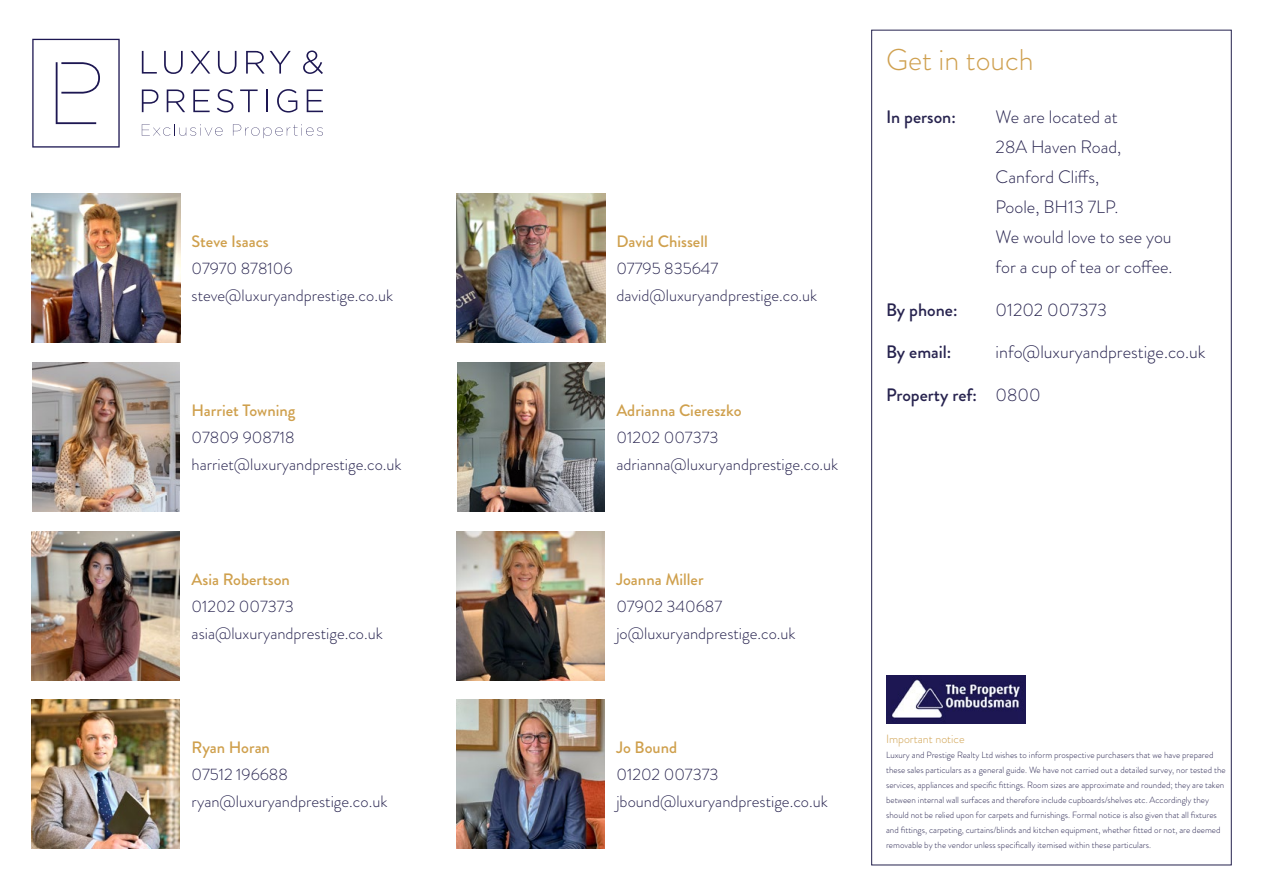
<style>
.page{position:relative;width:1263px;height:893px;background:#fff}
.page>*{position:absolute;margin:0;border:0;box-sizing:border-box;transform-origin:0 0}
.t1{font:300 30px "Brandon Grotesque";color:#cfa04f}
.t2{font:300 18px/30px "Brandon Grotesque";color:#26224e}
.t3{font:500 18px "Brandon Grotesque";color:#26224e}
.t4{font:300 16.5px/27px "Brandon Grotesque";color:#26224e}
.t5{font:500 16.5px "Brandon Grotesque";color:#cfa04d}
.t6{font:300 12px "Brandon Grotesque";color:#cfa04d}
.t7{font:300 9px/15px "Brandon Grotesque";color:#26224e}
.s1{font-weight:300}
</style>
<div class="page">
<img style="left:886px;top:675px;width:140px;height:49px">
<img style="left:31px;top:194px;width:149px;height:149px">
<img style="left:456px;top:194px;width:149px;height:149px">
<img style="left:32px;top:362px;width:147px;height:150px">
<img style="left:457px;top:362px;width:147px;height:150px">
<img style="left:32px;top:531px;width:147px;height:149px">
<img style="left:457px;top:531px;width:147px;height:149px">
<img style="left:32px;top:700px;width:147px;height:149px">
<img style="left:457px;top:700px;width:147px;height:149px">
<svg style="left:32px;top:39px;width:88px;height:109px"></svg>
<svg style="left:142px;top:124px;width:81px;height:12px"></svg>
<svg style="left:233px;top:124px;width:90px;height:14px"></svg>
<svg style="left:142px;top:89px;width:16px;height:23px"></svg>
<svg style="left:167px;top:89px;width:18px;height:23px"></svg>
<svg style="left:193px;top:89px;width:17px;height:23px"></svg>
<svg style="left:217px;top:89px;width:16px;height:23px"></svg>
<svg style="left:240px;top:89px;width:18px;height:23px"></svg>
<hr style="left:266px;top:89px;width:2px;height:23px;background:#1d1752">
<svg style="left:277px;top:89px;width:20px;height:24px"></svg>
<svg style="left:307px;top:89px;width:16px;height:23px"></svg>
<svg style="left:303px;top:51px;width:20px;height:23px"></svg>
<svg style="left:142px;top:51px;width:15px;height:23px"></svg>
<svg style="left:164px;top:51px;width:19px;height:23px"></svg>
<svg style="left:190px;top:51px;width:20px;height:23px"></svg>
<svg style="left:218px;top:51px;width:18px;height:23px"></svg>
<svg style="left:246px;top:51px;width:45px;height:23px"></svg>
<h3 class="t5" style="left:192px;top:230px;width:79px">Steve Isaacs</h3>
<h3 class="t4" style="left:192px;top:255px;width:203px">07970 878106 steve@luxuryandprestige.co.uk</h3>
<h3 class="t5" style="left:192px;top:399px;width:105px">Harriet Towning</h3>
<h3 class="t4" style="left:192px;top:424px;width:212px">07809 908718 harriet@luxuryandprestige.co.uk</h3>
<h3 class="t5" style="left:192px;top:567px;width:100px">Asia Robertson</h3>
<h3 class="t4" style="left:192px;top:592px;width:193px">01202 007373 asia@luxuryandprestige.co.uk</h3>
<h3 class="t5" style="left:192px;top:736px;width:80px">Ryan Horan</h3>
<h3 class="t4" style="left:192px;top:761px;width:197px">07512 196688 ryan@luxuryandprestige.co.uk</h3>
<h3 class="t5" style="left:616px;top:230px;width:93px">David Chissell</h3>
<h3 class="t4" style="left:616px;top:255px;width:202px">07795 835647 david@luxuryandprestige.co.uk</h3>
<h3 class="t5" style="left:616px;top:399px;width:127px">Adrianna Ciereszko</h3>
<h3 class="t4" style="left:616px;top:424px;width:223px">01202 007373 adrianna@luxuryandprestige.co.uk</h3>
<h3 class="t5" style="left:616px;top:567px;width:89px">Joanna Miller</h3>
<h3 class="t4" style="left:616px;top:592px;width:181px">07902 340687 jo@luxuryandprestige.co.uk</h3>
<h3 class="t5" style="left:616px;top:736px;width:62px">Jo Bound</h3>
<h3 class="t4" style="left:616px;top:761px;width:213px">01202 007373 jbound@luxuryandprestige.co.uk</h3>
<h1 class="t1" style="left:886px;top:39px;width:149px">Get in touch</h1>
<h2 class="t3" style="left:886px;top:104px;width:71px">In person:</h2>
<h2 class="t2" style="left:995px;top:102px;width:178px">We are located at<br>28A Haven Road,<br>Canford Cliffs,<br>Poole, BH13 7LP.<br>We would love to see you for a cup of tea or coffee.</h2>
<h2 class="t3" style="left:886px;top:297px;width:73px">By phone:</h2>
<h2 class="t2" style="left:995px;top:294px;width:113px">01202 007373</h2>
<h2 class="t3" style="left:886px;top:340px;width:67px">By email:</h2>
<h2 class="t2" style="left:995px;top:337px;width:212px">info@luxuryandprestige.co.uk</h2>
<h2 class="t3" style="left:886px;top:382px;width:156px">Property ref: <span class="s1">0800</span></h2>
<h3 class="t6" style="left:886px;top:731px;width:80px">Important notice</h3>
<p class="t7" style="left:886px;top:747px;width:341px">Luxury and Prestige Realty Ltd wishes to inform prospective purchasers that we have prepared these sales particulars as a general guide. We have not carried out a detailed survey, nor tested the services, appliances and specific fittings. Room sizes are approximate and rounded; they are taken between internal wall surfaces and therefore include cupboards/shelves etc. Accordingly they should not be relied upon for carpets and furnishings. Formal notice is also given that all fixtures and fittings, carpeting, curtains/blinds and kitchen equipment, whether fitted or not, are deemed removable by the vendor unless specifically itemised within these particulars.</p>
</div>
